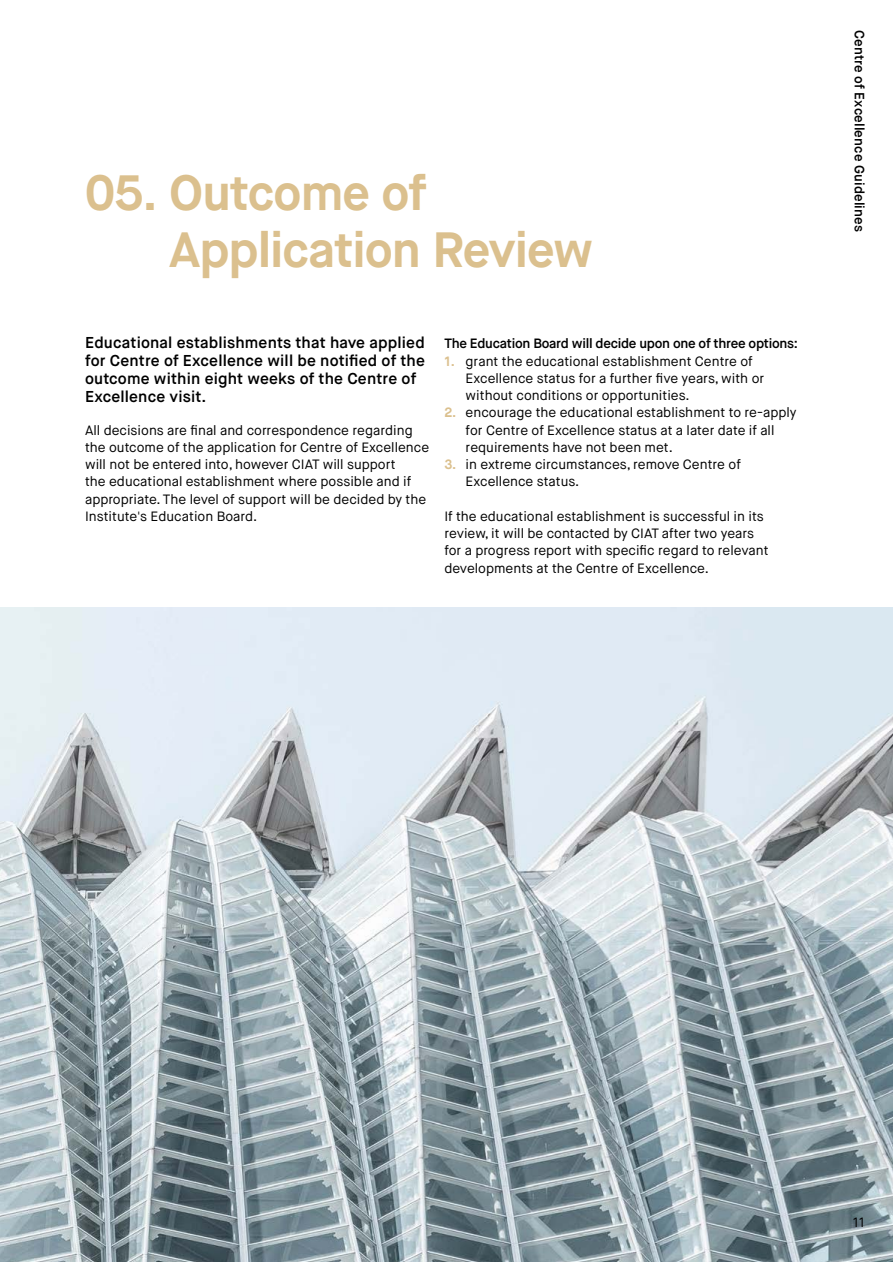
<style>
.page{position:relative;width:893px;height:1263px;background:#fff}
.page>*{position:absolute;margin:0;border:0;box-sizing:border-box;transform-origin:0 0}
.t1{font:700 49.5px/57px "Maison Neue";letter-spacing:-.02em;color:#dbc08e}
.Body_Title{font:600 15.75px/18px "Maison Neue";letter-spacing:.01em;color:#000}
.Body_Copy{font:13.5px/17.2px "Maison Neue";color:#000}
.Body_Bold{font:600 13.5px "Maison Neue";letter-spacing:-.02em;color:#000}
.Body_Bold-2{font:600 13.5px "Maison Neue";letter-spacing:.01em;color:#000}
.s1{font-weight:700;color:#dbc08e}
</style>
<div class="page">
<img style="left:0;top:607px;width:893px;height:655px">
<p class="t1" style="left:169px;top:165px;width:426px;text-indent:-84px">05. Outcome of<br>Application Review</p>
<p class="Body_Title" style="left:85px;top:334px;width:341px">Educational establishments that have applied for Centre of Excellence will be notified of the outcome within eight weeks of the Centre of Excellence visit.</p>
<p class="Body_Copy" style="left:85px;top:421px;width:346px">All decisions are final and correspondence regarding the outcome of the application for Centre of Excellence will not be entered into, however CIAT will support<br>the educational establishment where possible and if appropriate. The level of support will be decided by the Institute's Education Board.</p>
<p class="Body_Bold" style="left:444px;top:335px;width:355px">The Education Board will decide upon one of three options:</p>
<p class="Body_Copy" style="left:466px;top:352px;width:300px;text-indent:-21px"><span class="s1">1.</span> grant the educational establishment Centre of<br>Excellence status for a further five years, with or without conditions or opportunities.</p>
<p class="Body_Copy" style="left:466px;top:404px;width:332px;text-indent:-21px"><span class="s1">2.</span> encourage the educational establishment to re-apply for Centre of Excellence status at a later date if all requirements have not been met.</p>
<p class="Body_Copy" style="left:466px;top:456px;width:277px;text-indent:-21px"><span class="s1">3.</span> in extreme circumstances, remove Centre of<br>Excellence status.</p>
<p class="Body_Copy" style="left:444px;top:508px;width:326px">If the educational establishment is successful in its review, it will be contacted by CIAT after two years for a progress report with specific regard to relevant developments at the Centre of Excellence.</p>
<p class="Body_Bold-2" style="left:868px;top:30px;width:204px;rotate:90deg">Centre of Excellence Guidelines</p>
<p class="Body_Copy" style="left:853px;top:1213px;width:14px">11</p>
</div>
